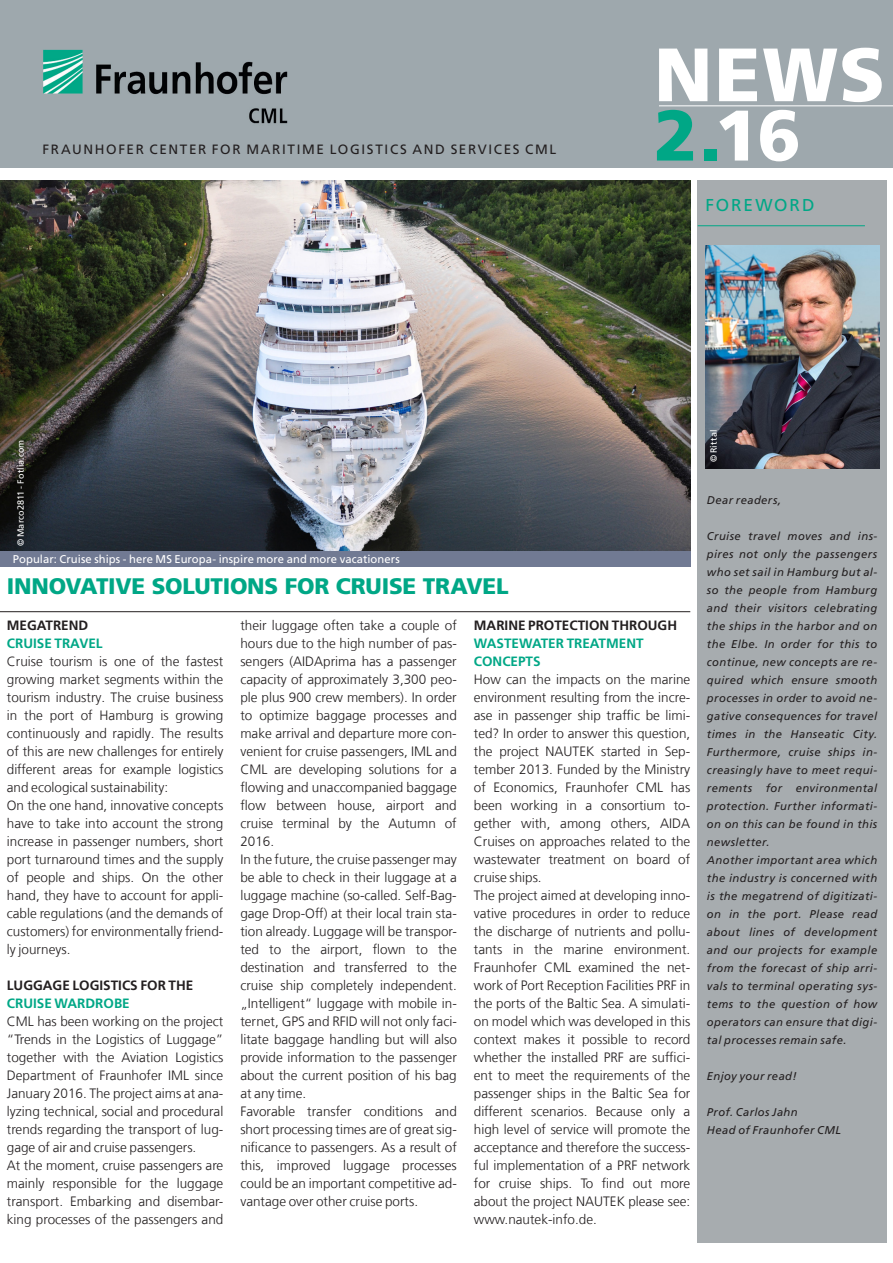
<style>
.page{position:relative;width:893px;height:1263px;background:#fff}
.page>*{position:absolute;margin:0;border:0;box-sizing:border-box;transform-origin:0 0}
.t1{font:900 75.45px "Frutiger LT Com";color:#fff}
.t2{font:900 71.4px "Frutiger LT Com";color:#00a786}
.t3{font:900 22.5px "Frutiger LT Com";letter-spacing:-.01em;color:#00a786}
.t4{font:17.25px "Frutiger LT Com";letter-spacing:.11em;color:#00a786}
.t5{font:300 13.5px/18px "Frutiger LT Com";color:#231f20}
.t6{font:700 13.5px "Frutiger LT Com";color:#231f20}
.t7{font:700 13.5px/18px "Frutiger LT Com";color:#00a786}
.t8{font:13.5px "Frutiger LT Com";letter-spacing:.12em;color:#231f20}
.t9{font:italic 11.25px/18px "Frutiger LT Com";letter-spacing:.035em;color:#231f20}
.t10{font:11.25px "Frutiger LT Com";letter-spacing:.005em;color:#fff}
.t11{font:9px "Frutiger LT Com";letter-spacing:.01em;color:#fff}
.s1{color:#fff}
</style>
<div class="page">
<div style="left:698px;top:180px;width:189px;height:1062px;background:#a7acaf"></div>
<img style="left:705px;top:245px;width:174px;height:223px">
<div style="left:0;top:0;width:893px;height:168px;background:#9ea8ad"></div>
<hr style="left:698px;top:225px;width:167px;height:1px;background:#00a786">
<hr style="left:659px;top:106px;width:234px;height:1px;background:#fff">
<hr style="left:0;top:611px;width:690px;height:1px;background:#231f20">
<img style="left:0;top:180px;width:690px;height:371px">
<div style="left:0;top:551px;width:690px;height:16px;background:#717a93"></div>
<p class="t8" style="left:43px;top:142px;width:515px">FRAUNHOFER CENTER FOR MARITIME LOGISTICS AND SERVICES CML</p>
<h1 class="t1" style="left:654px;top:30px;width:233px">NEWS</h1>
<h2 class="t2" style="left:654px;top:93px;width:148px">2.<span class="s1">16</span></h2>
<p class="t4" style="left:705px;top:195px;width:111px">FOREWORD</p>
<p class="t11" style="left:15px;top:546px;width:108px;rotate:-90deg">© Marco2811 - Fotlia.com</p>
<p class="t11" style="left:708px;top:462px;width:34px;rotate:-90deg">© Rittal</p>
<p class="t10" style="left:13px;top:553px;width:388px">Popular: Cruise ships - here MS Europa- inspire more and more vacationers</p>
<p class="t9" style="left:707px;top:491px;width:76px">Dear readers,</p>
<p class="t9" style="left:707px;top:527px;width:172px">Cruise travel moves and ins&shy;pires not only the passengers who set sail in Hamburg but al&shy;so the people from Hamburg and their visitors celebrating the ships in the harbor and on the Elbe. In order for this to continue, new concepts are re&shy;quired which ensure smooth processes in order to avoid ne&shy;gative consequences for travel times in the Hanseatic City.<br>Furthermore, cruise ships in&shy;creasingly have to meet requi&shy;rements for environmental protection. Further informati&shy;on on this can be found in this newsletter.<br>Another important area which the industry is concerned with is the megatrend of digitizati&shy;on in the port. Please read about lines of development and our projects for example from the forecast of ship arri&shy;vals to terminal operating sys&shy;tems to the question of how operators can ensure that digi&shy;tal processes remain safe.</p>
<p class="t9" style="left:707px;top:1067px;width:91px">Enjoy your read!</p>
<p class="t9" style="left:707px;top:1103px;width:136px">Prof. Carlos Jahn<br>Head of Fraunhofer CML</p>
<h3 class="t3" style="left:7px;top:573px;width:503px">INNOVATIVE SOLUTIONS FOR CRUISE TRAVEL</h3>
<p class="t6" style="left:7px;top:617px;width:83px">MEGATREND</p>
<p class="t7" style="left:7px;top:634px;width:97px">CRUISE TRAVEL</p>
<p class="t5" style="left:7px;top:652px;width:218px">Cruise tourism is one of the fastest growing market segments within the tourism industry. The cruise business in the port of Hamburg is growing continuously and rapidly. The results of this are new challenges for entirely different areas for example logistics and ecological sustainability:<br>On the one hand, innovative concepts have to take into account the strong increase in passenger numbers, short port turnaround times and the supply of people and ships. On the other hand, they have to account for appli&shy;cable regulations (and the demands of customers) for environmentally friend&shy;ly journeys.</p>
<p class="t6" style="left:7px;top:977px;width:188px">LUGGAGE LOGISTICS FOR THE</p>
<p class="t7" style="left:7px;top:994px;width:124px">CRUISE WARDROBE</p>
<p class="t5" style="left:7px;top:1012px;width:218px">CML has been working on the project “Trends in the Logistics of Luggage” together with the Aviation Logistics Department of Fraunhofer IML since January 2016. The project aims at ana&shy;lyzing technical, social and procedural trends regarding the transport of lug&shy;gage of air and cruise passengers.<br>At the moment, cruise passengers are mainly responsible for the luggage transport. Embarking and disembar&shy;king processes of the passengers and</p>
<p class="t5" style="left:240px;top:616px;width:218px">their luggage often take a couple of hours due to the high number of pas&shy;sengers (AIDAprima has a passenger capacity of approximately 3,300 peo&shy;ple plus 900 crew members). In order to optimize baggage processes and make arrival and departure more con&shy;venient for cruise passengers, IML and CML are developing solutions for a flowing and unaccompanied baggage flow between house, airport and cruise terminal by the Autumn of 2016.<br>In the future, the cruise passenger may be able to check in their luggage at a luggage machine (so-called. Self-Bag&shy;gage Drop-Off) at their local train sta&shy;tion already. Luggage will be transpor&shy;ted to the airport, flown to the destination and transferred to the cruise ship completely independent. „Intelligent“ luggage with mobile in&shy;ternet, GPS and RFID will not only faci&shy;litate baggage handling but will also provide information to the passenger about the current position of his bag at any time.<br>Favorable transfer conditions and short processing times are of great sig&shy;nificance to passengers. As a result of this, improved luggage processes could be an important competitive ad&shy;vantage over other cruise ports.</p>
<p class="t6" style="left:474px;top:617px;width:205px">MARINE PROTECTION THROUGH</p>
<p class="t7" style="left:474px;top:634px;width:171px">WASTEWATER TREATMENT<br>CONCEPTS</p>
<p class="t5" style="left:474px;top:670px;width:218px">How can the impacts on the marine environment resulting from the incre&shy;ase in passenger ship traffic be limi&shy;ted? In order to answer this question, the project NAUTEK started in Sep&shy;tember 2013. Funded by the Ministry of Economics, Fraunhofer CML has been working in a consortium to&shy;gether with, among others, AIDA Cruises on approaches related to the wastewater treatment on board of cruise ships.<br>The project aimed at developing inno&shy;vative procedures in order to reduce the discharge of nutrients and pollu&shy;tants in the marine environment.<br>Fraunhofer CML examined the net&shy;work of Port Reception Facilities PRF in the ports of the Baltic Sea. A simulati&shy;on model which was developed in this context makes it possible to record whether the installed PRF are suffici&shy;ent to meet the requirements of the passenger ships in the Baltic Sea for different scenarios. Because only a high level of service will promote the acceptance and therefore the success&shy;ful implementation of a PRF network for cruise ships. To find out more about the project NAUTEK please see: www.nautek-info.de.</p>
</div>
